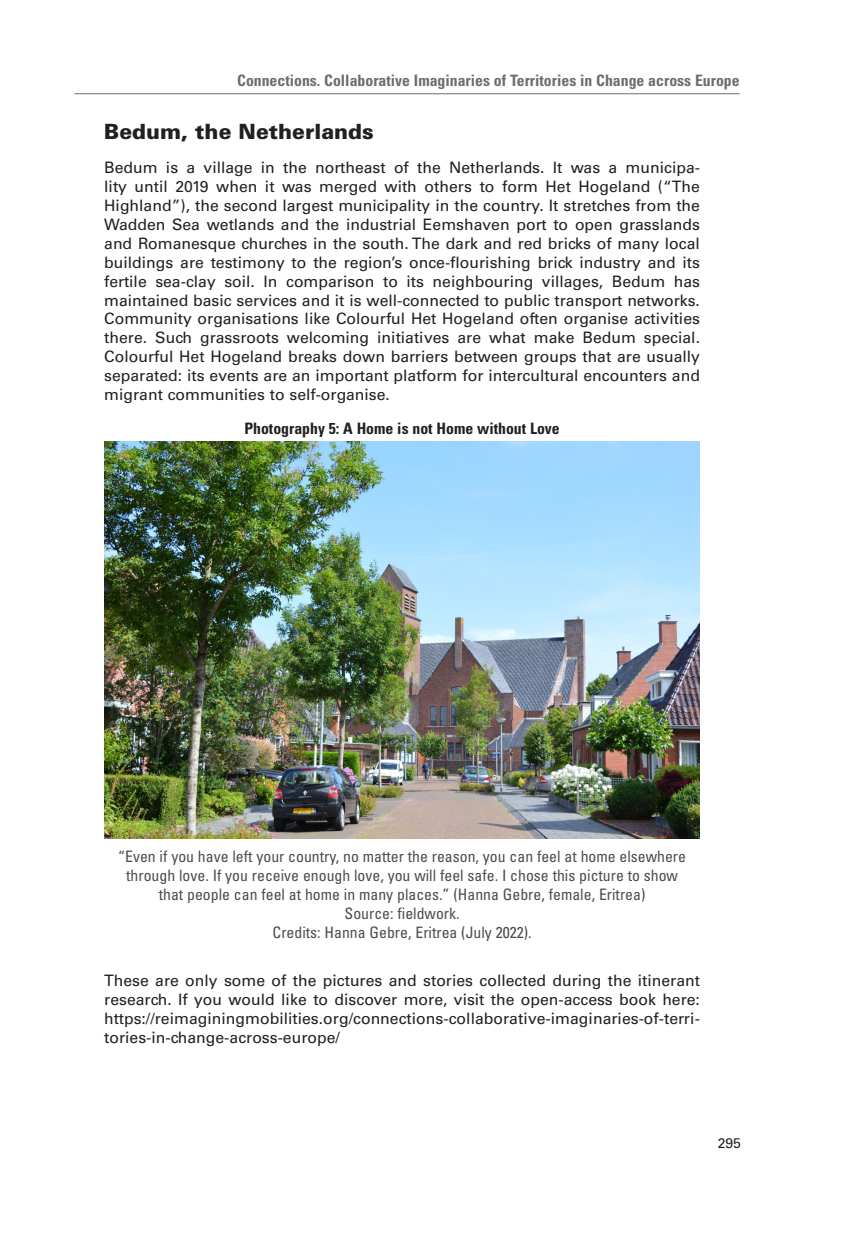
<style>
.page{position:relative;width:844px;height:1241px;background:#fff}
.page>*{position:absolute;margin:0;border:0;box-sizing:border-box;transform-origin:0 0}
.Chapitre{font:900 21px "Univers LT Std";color:#231f20}
.Corps_de_texte{font:15.75px/18.9px "Univers LT Std";color:#231f20;text-align:justify}
.Source{font:condensed 15.75px/18.9px "Univers LT Std";color:#4b4c4d;text-align:center}
.t1{font:700 condensed 15.75px "Univers LT Std";color:#6c6d70}
.Légende{font:700 condensed 15.75px "Univers LT Std";color:#231f20}
.t2{font:14px "Univers LT Std";color:#231f20}
</style>
<div class="page">
<hr style="left:74px;top:93px;width:665px;height:1px;background:#6c6d70">
<img style="left:104px;top:442px;width:595px;height:396px">
<p class="t1" style="left:237px;top:71px;width:504px">Connections. Collaborative Imaginaries of Territories in Change across Europe</p>
<p class="Chapitre" style="left:104px;top:119px;width:271px">Bedum, the Netherlands</p>
<p class="Corps_de_texte" style="left:104px;top:158px;width:597px">Bedum is a village in the northeast of the Netherlands. It was a municipa&shy;lity until 2019 when it was merged with others to form Het Hogeland (“The Highland”), the second largest municipality in the country. It stretches from the Wadden Sea wetlands and the industrial Eemshaven port to open grasslands and Romanesque churches in the south. The dark and red bricks of many local buildings are testimony to the region’s once-flourishing brick industry and its fertile sea-clay soil. In comparison to its neighbouring villages, Bedum has maintained basic services and it is well-connected to public transport networks.<br>Community organisations like Colourful Het Hogeland often organise activities there. Such grassroots welcoming initiatives are what make Bedum special.<br>Colourful Het Hogeland breaks down barriers between groups that are usually separated: its events are an important platform for intercultural encounters and migrant communities to self-organise.</p>
<p class="Légende" style="left:244px;top:418px;width:317px">Photography 5: A Home is not Home without Love</p>
<p class="Source" style="left:118px;top:846px;width:569px">“Even if you have left your country, no matter the reason, you can feel at home elsewhere through love. If you receive enough love, you will feel safe. I chose this picture to show that people can feel at home in many places.” (Hanna Gebre, female, Eritrea)<br>Source: fieldwork.<br>Credits: Hanna Gebre, Eritrea (July 2022).</p>
<p class="Corps_de_texte" style="left:104px;top:971px;width:597px">These are only some of the pictures and stories collected during the itinerant research. If you would like to discover more, visit the open-access book here: https://reimaginingmobilities.org/connections-collaborative-imaginaries-of-terri&shy;tories-in-change-across-europe/</p>
<p class="t2" style="left:717px;top:1133px;width:25px">295</p>
</div>
